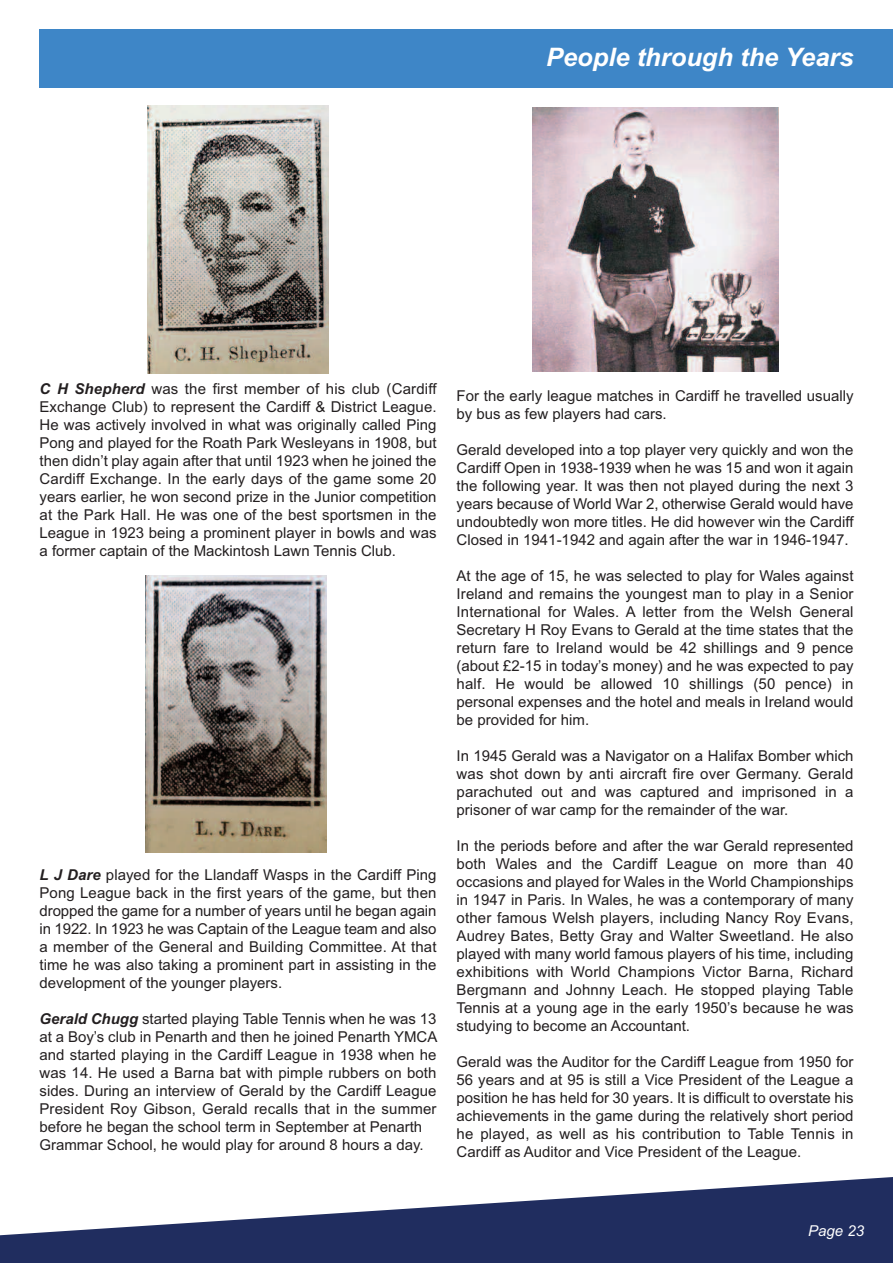
<style>
.page{position:relative;width:893px;height:1263px;background:#fff}
.page>*{position:absolute;margin:0;border:0;box-sizing:border-box;transform-origin:0 0}
.t1{font:italic 700 25.5px "Arial";color:#fff}
.t2{font:15px/18px "Arial";color:#231f20;text-align:justify}
.t3{font:italic 15px "Arial";color:#fff}
.s1{font-weight:700;font-style:italic}
</style>
<div class="page">
<svg style="left:0;top:1177px;width:893px;height:86px;fill:#202d5f"></svg>
<div style="left:39px;top:29px;width:854px;height:59px;background:#3e86c7"></div>
<img style="left:148px;top:105px;width:181px;height:268px">
<img style="left:146px;top:575px;width:180px;height:277px">
<img style="left:532px;top:107px;width:246px;height:265px">
<h1 class="t1" style="left:546px;top:42px;width:309px">People through the Years</h1>
<p class="t2" style="left:40px;top:380px;width:398px"><span class="s1">C H Shepherd</span> was the first member of his club (Cardiff Exchange Club) to represent the Cardiff &amp; District League.<br>He was actively involved in what was originally called Ping Pong and played for the Roath Park Wesleyans in 1908, but then didn’t play again after that until 1923 when he joined the Cardiff Exchange. In the early days of the game some 20 years earlier, he won second prize in the Junior competition at the Park Hall. He was one of the best sportsmen in the League in 1923 being a prominent player in bowls and was a former captain of the Mackintosh Lawn Tennis Club.</p>
<p class="t2" style="left:40px;top:866px;width:399px"><span class="s1">L J Dare</span> played for the Llandaff Wasps in the Cardiff Ping Pong League back in the first years of the game, but then dropped the game for a number of years until he began again in 1922. In 1923 he was Captain of the League team and also a member of the General and Building Committee. At that time he was also taking a prominent part in assisting in the development of the younger players.</p>
<p class="t2" style="left:39px;top:1010px;width:399px;text-align:left"><span class="s1">Gerald Chugg</span> started playing Table Tennis when he was 13 at a Boy’s club in Penarth and then he joined Penarth YMCA and started playing in the Cardiff League in 1938 when he was 14. He used a Barna bat with pimple rubbers on both sides. During an interview of Gerald by the Cardiff League President Roy Gibson, Gerald recalls that in the summer before he began the school term in September at Penarth Grammar School, he would play for around 8 hours a day.</p>
<p class="t2" style="left:457px;top:387px;width:398px">For the early league matches in Cardiff he travelled usually by bus as few players had cars.</p>
<p class="t2" style="left:457px;top:441px;width:398px">Gerald developed into a top player very quickly and won the Cardiff Open in 1938-1939 when he was 15 and won it again the following year. It was then not played during the next 3 years because of World War 2, otherwise Gerald would have undoubtedly won more titles. He did however win the Cardiff Closed in 1941-1942 and again after the war in 1946-1947.</p>
<p class="t2" style="left:457px;top:567px;width:398px">At the age of 15, he was selected to play for Wales against Ireland and remains the youngest man to play in a Senior International for Wales. A letter from the Welsh General Secretary H Roy Evans to Gerald at the time states that the return fare to Ireland would be 42 shillings and 9 pence (about £2-15 in today’s money) and he was expected to pay half. He would be allowed 10 shillings (50 pence) in personal expenses and the hotel and meals in Ireland would be provided for him.</p>
<p class="t2" style="left:457px;top:747px;width:398px">In 1945 Gerald was a Navigator on a Halifax Bomber which was shot down by anti aircraft fire over Germany. Gerald parachuted out and was captured and imprisoned in a prisoner of war camp for the remainder of the war.</p>
<p class="t2" style="left:457px;top:837px;width:398px">In the periods before and after the war Gerald represented both Wales and the Cardiff League on more than 40 occasions and played for Wales in the World Championships in 1947 in Paris. In Wales, he was a contemporary of many other famous Welsh players, including Nancy Roy Evans, Audrey Bates, Betty Gray and Walter Sweetland. He also played with many world famous players of his time, including exhibitions with World Champions Victor Barna, Richard Bergmann and Johnny Leach. He stopped playing Table Tennis at a young age in the early 1950’s because he was studying to become an Accountant.</p>
<p class="t2" style="left:457px;top:1053px;width:398px">Gerald was the Auditor for the Cardiff League from 1950 for 56 years and at 95 is still a Vice President of the League a position he has held for 30 years. It is difficult to overstate his achievements in the game during the relatively short period he played, as well as his contribution to Table Tennis in Cardiff as Auditor and Vice President of the League.</p>
<p class="t3" style="left:808px;top:1221px;width:57px">Page 23</p>
</div>
